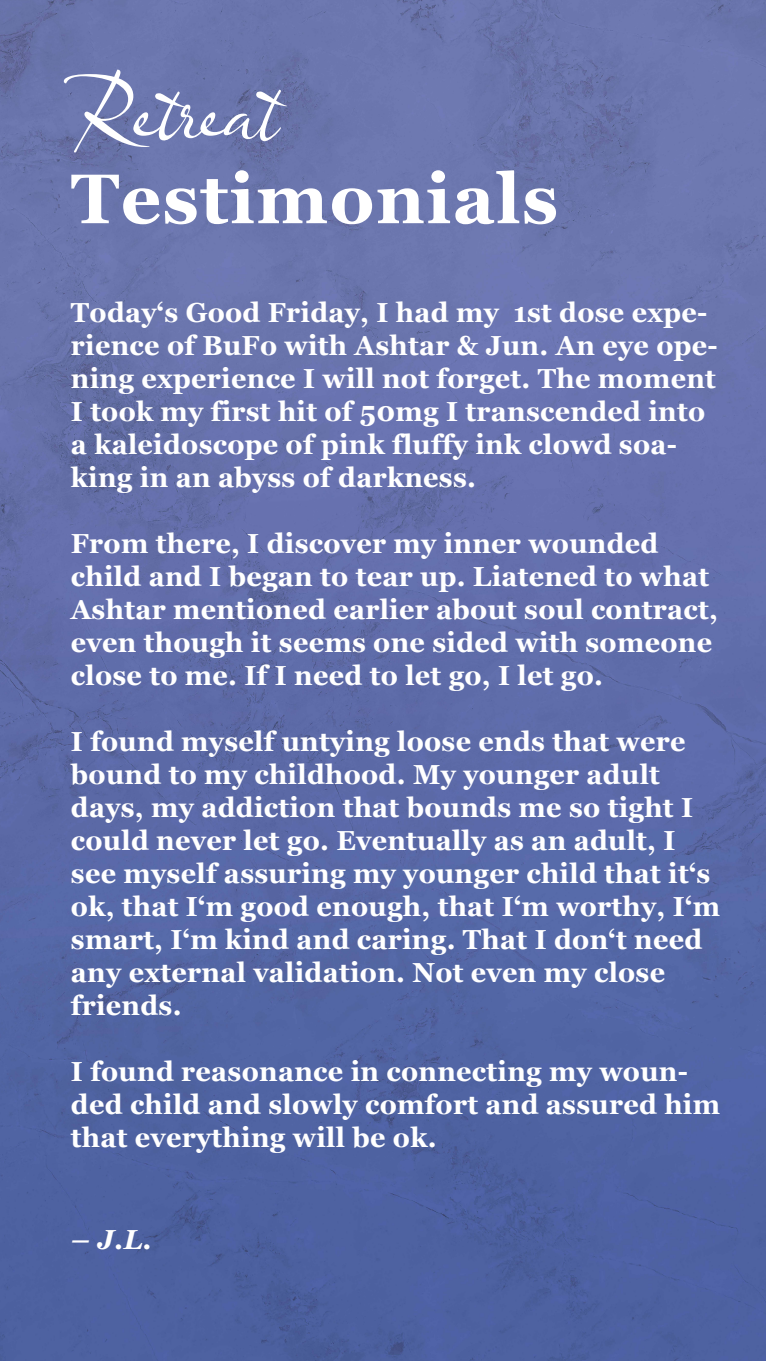
<style>
.page{position:relative;width:766px;height:1361px;background:#fff}
.page>*{position:absolute;margin:0;border:0;box-sizing:border-box;transform-origin:0 0}
.t1{font:90px "Olicana Smooth";letter-spacing:-.02em;color:#fff}
.t2{font:700 70px "Georgia";letter-spacing:.02em;color:#fff}
.t3{font:700 27.5px/33px "Georgia";letter-spacing:.01em;color:#fff}
.t4{font:italic 700 27.5px "Georgia";color:#fff}
</style>
<div class="page">
<img style="left:0;top:0;width:765px;height:1361px">
<h1 class="t1" style="left:71px;top:52px;width:207px">Retreat</h1>
<h2 class="t2" style="left:71px;top:146px;width:488px">Testimonials</h2>
<p class="t3" style="left:71px;top:295px;width:648px">Today‘s Good Friday, I had my 1st dose expe&shy;rience of BuFo with Ashtar &amp; Jun. An eye ope&shy;ning experience I will not forget. The moment I took my first hit of 50mg I transcended into a kaleidoscope of pink fluffy ink clowd soa&shy;king in an abyss of darkness.</p>
<p class="t3" style="left:71px;top:526px;width:648px">From there, I discover my inner wounded child and I began to tear up. Liatened to what Ashtar mentioned earlier about soul contract, even though it seems one sided with someone close to me. If I need to let go, I let go.</p>
<p class="t3" style="left:71px;top:724px;width:650px">I found myself untying loose ends that were bound to my childhood. My younger adult days, my addiction that bounds me so tight I could never let go. Eventually as an adult, I see myself assuring my younger child that it‘s ok, that I‘m good enough, that I‘m worthy, I‘m smart, I‘m kind and caring. That I don‘t need any external validation. Not even my close friends.</p>
<p class="t3" style="left:71px;top:1054px;width:650px">I found reasonance in connecting my woun&shy;ded child and slowly comfort and assured him that everything will be ok.</p>
<p class="t4" style="left:71px;top:1219px;width:82px">– J.L.</p>
</div>
